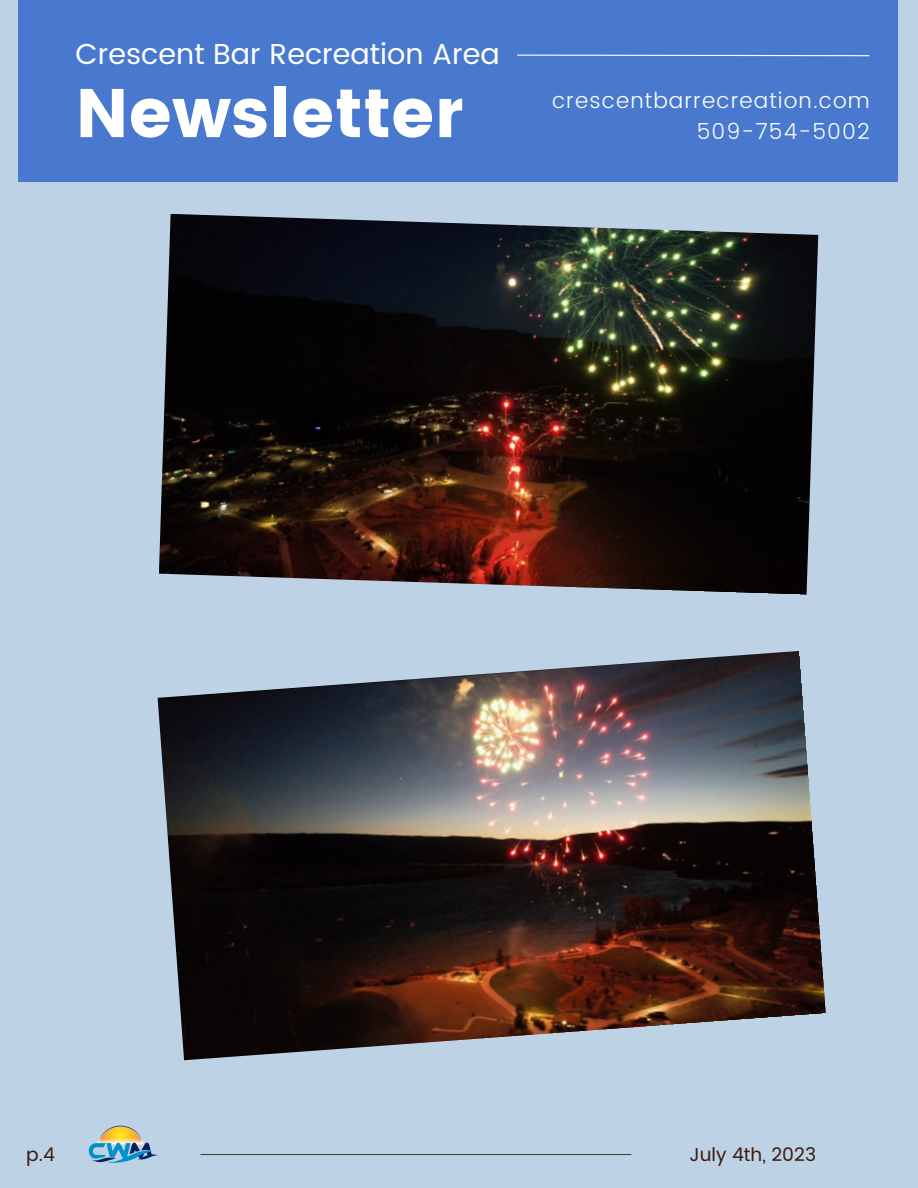
<style>
.page{position:relative;width:918px;height:1188px;background:#bed2e6}
.page>*{position:absolute;margin:0;border:0;box-sizing:border-box;transform-origin:0 0}
.t1{font:68.4px "Poppins";color:#fff}
.t2{font:28.8px "Poppins";color:#fff}
.t3{font:300 21.9px "Poppins";letter-spacing:.05em;color:#fff}
.t4{font:18.75px "Poppins";color:#3c1a0c}
</style>
<div class="page">
<div style="left:18px;top:0;width:880px;height:181px;background:#4879cf"></div>
<svg style="left:517px;top:54px;width:353px;height:3px"></svg>
<hr style="left:200px;top:1154px;width:431px;height:1px;background:#3e4e40">
<img style="left:88px;top:1125px;width:71px;height:38px">
<img style="left:159px;top:214px;width:659px;height:381px">
<img style="left:158px;top:651px;width:668px;height:409px">
<p class="t2" style="left:75px;top:37px;width:426px">Crescent Bar Recreation Area</p>
<p class="t1" style="left:75px;top:74px;width:389px">Newsletter</p>
<p class="t3" style="left:552px;top:88px;width:319px">crescentbarrecreation.com</p>
<p class="t3" style="left:697px;top:119px;width:175px">509-754-5002</p>
<p class="t4" style="left:26px;top:1143px;width:30px">p.4</p>
<p class="t4" style="left:690px;top:1143px;width:128px">July 4th, 2023</p>
</div>
